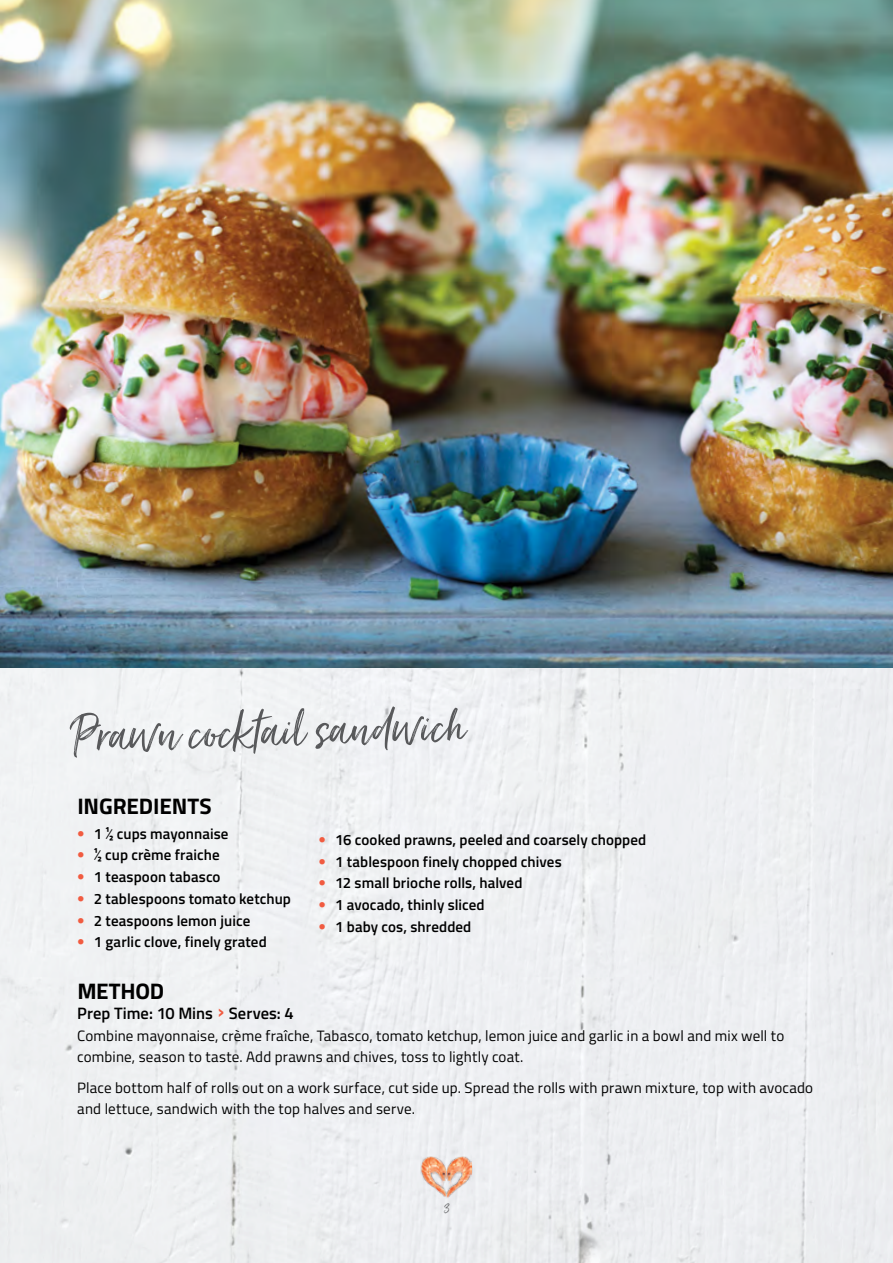
<style>
.page{position:relative;width:893px;height:1263px;background:#eef0f2}
.page>*{position:absolute;margin:0;border:0;box-sizing:border-box;transform-origin:0 0}
.t1{font:64.5px "Just Lovely";color:#58595b}
.t2{font:700 22.5px "Titillium Web";letter-spacing:-.005em;color:#000}
.t3{font:19.5px "Just Lovely";color:#58595b}
.t4{font:600 16.5px "Titillium Web";letter-spacing:.005em;color:#000}
.t5{font:15px/21.8px "Titillium Web";letter-spacing:.01em;color:#000}
.t6{font:600 15px "Titillium Web";letter-spacing:.005em;color:#000}
.s1{font-family:"Helvetica Neue";font-weight:400;color:#f15b40}
.s2{font-size:21px;color:#f15b40}
</style>
<div class="page">
<div style="left:420px;top:1156px;width:53px;height:43px;background:#000;opacity:.31"></div>
<img style="left:422px;top:1157px;width:49px;height:40px">
<img style="left:1px;top:0;width:892px;height:668px">
<h1 class="t1" style="left:71px;top:694px;width:396px;rotate:-1deg">Prawn cocktail sandwich</h1>
<h2 class="t2" style="left:77px;top:789px;width:136px">INGREDIENTS</h2>
<p class="t6" style="left:77px;top:822px;width:153px"><span class="s1">•</span> 1 ½ cups mayonnaise</p>
<p class="t6" style="left:77px;top:844px;width:144px"><span class="s1">•</span> ½ cup crème fraiche</p>
<p class="t6" style="left:77px;top:866px;width:145px"><span class="s1">•</span> 1 teaspoon tabasco</p>
<p class="t6" style="left:77px;top:887px;width:215px"><span class="s1">•</span> 2 tablespoons tomato ketchup</p>
<p class="t6" style="left:77px;top:909px;width:175px"><span class="s1">•</span> 2 teaspoons lemon juice</p>
<p class="t6" style="left:77px;top:931px;width:191px"><span class="s1">•</span> 1 garlic clove, finely grated</p>
<p class="t6" style="left:319px;top:828px;width:329px"><span class="s1">•</span> 16 cooked prawns, peeled and coarsely chopped</p>
<p class="t6" style="left:319px;top:850px;width:245px"><span class="s1">•</span> 1 tablespoon finely chopped chives</p>
<p class="t6" style="left:319px;top:872px;width:205px"><span class="s1">•</span> 12 small brioche rolls, halved</p>
<p class="t6" style="left:319px;top:894px;width:168px"><span class="s1">•</span> 1 avocado, thinly sliced</p>
<p class="t6" style="left:319px;top:915px;width:154px"><span class="s1">•</span> 1 baby cos, shredded</p>
<h2 class="t2" style="left:77px;top:974px;width:88px">METHOD</h2>
<p class="t4" style="left:77px;top:1000px;width:218px">Prep Time: 10 Mins <span class="s2">›</span> Serves: 4</p>
<p class="t5" style="left:77px;top:1024px;width:708px">Combine mayonnaise, crème fraîche, Tabasco, tomato ketchup, lemon juice and garlic in a bowl and mix well to combine, season to taste. Add prawns and chives, toss to lightly coat.</p>
<p class="t5" style="left:77px;top:1076px;width:737px">Place bottom half of rolls out on a work surface, cut side up. Spread the rolls with prawn mixture, top with avocado and lettuce, sandwich with the top halves and serve.</p>
<h3 class="t3" style="left:444px;top:1196px;width:7px">3</h3>
</div>
